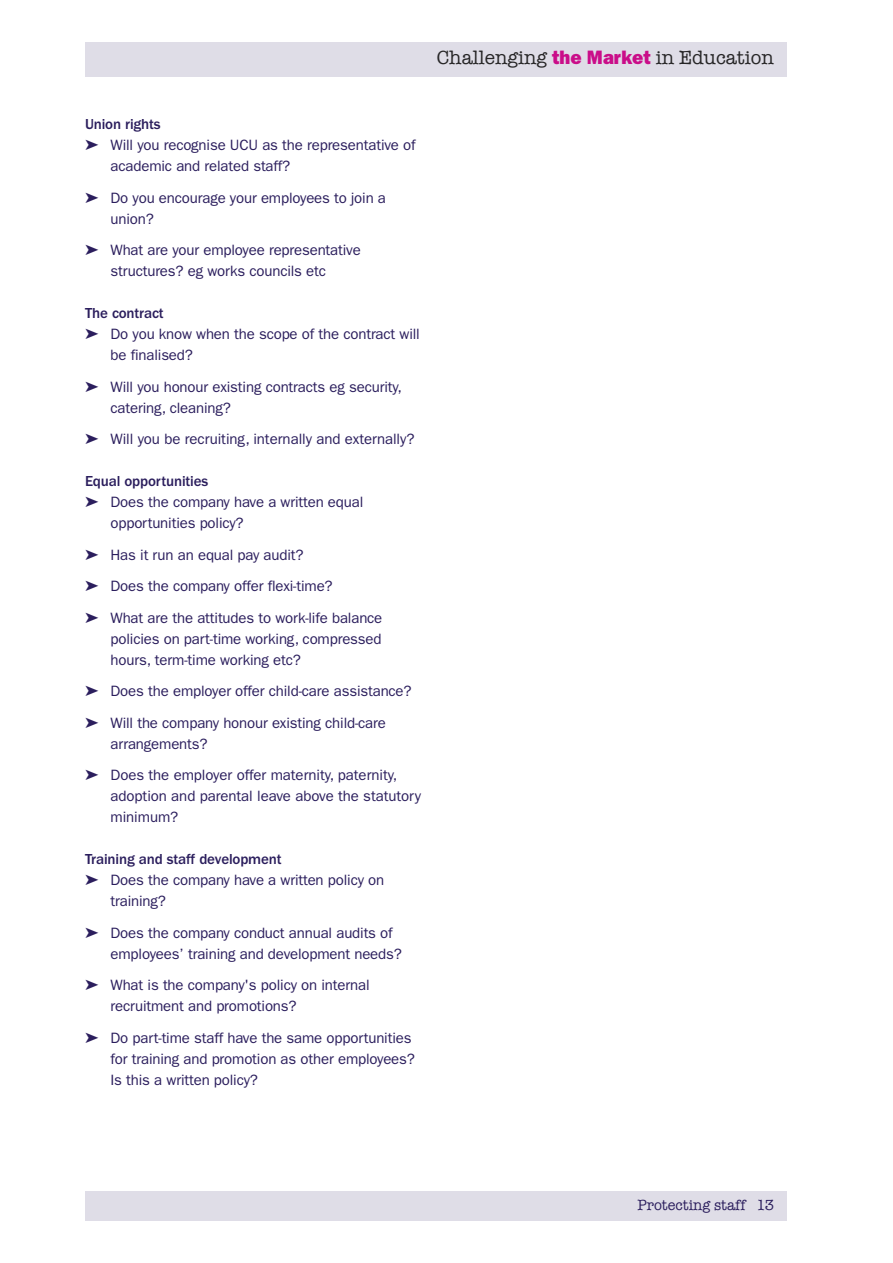
<style>
.page{position:relative;width:893px;height:1263px;background:#fff}
.page>*{position:absolute;margin:0;border:0;box-sizing:border-box;transform-origin:0 0}
.t1{font:19.5px "American Typewriter";color:#272627}
.t2{font:15px/21px "Franklin Gothic";letter-spacing:-.01em;color:#2b1e5d}
.t3{font:500 15px "Franklin Gothic";letter-spacing:-.01em;color:#2b1e5d}
.t4{font:15px "American Typewriter";color:#2b1e5d}
.s1{font-family:"Franklin Gothic";font-weight:800;color:#ca0d89}
</style>
<div class="page">
<div style="left:85px;top:43px;width:702px;height:34px;background:#dfdde7"></div>
<div style="left:85px;top:1191px;width:702px;height:29px;background:#dfdde7"></div>
<h1 class="t1" style="left:437px;top:46px;width:339px">Challenging <span class="s1">the Market</span> in Education</h1>
<p class="t3" style="left:85px;top:119px;width:77px">Union rights</p>
<p class="t2" style="left:111px;top:136px;width:307px">Will you recognise UCU as the representative of academic and related staff?</p>
<p class="t2" style="left:111px;top:189px;width:277px">Do you encourage your employees to join a union?</p>
<p class="t2" style="left:111px;top:241px;width:252px">What are your employee representative structures? eg works councils etc</p>
<p class="t3" style="left:85px;top:308px;width:80px">The contract</p>
<p class="t2" style="left:111px;top:325px;width:311px">Do you know when the scope of the contract will be finalised?</p>
<p class="t2" style="left:111px;top:378px;width:293px">Will you honour existing contracts eg security, catering, cleaning?</p>
<p class="t2" style="left:111px;top:430px;width:305px">Will you be recruiting, internally and externally?</p>
<p class="t3" style="left:85px;top:476px;width:125px">Equal opportunities</p>
<p class="t2" style="left:111px;top:493px;width:254px">Does the company have a written equal opportunities policy?</p>
<p class="t2" style="left:111px;top:540px;width:273px;line-height:31.5px">Has it run an equal pay audit?<br>Does the company offer flexi-time?<br>What are the attitudes to work-life balance</p>
<p class="t2" style="left:111px;top:630px;width:273px">policies on part-time working, compressed hours, term-time working etc?</p>
<p class="t2" style="left:111px;top:677px;width:303px;line-height:31.5px">Does the employer offer child-care assistance?<br>Will the company honour existing child-care</p>
<p class="t2" style="left:111px;top:729px;width:288px;line-height:31.5px">arrangements?<br>Does the employer offer maternity, paternity,</p>
<p class="t2" style="left:111px;top:787px;width:312px">adoption and parental leave above the statutory minimum?</p>
<p class="t3" style="left:85px;top:854px;width:198px">Training and staff development</p>
<p class="t2" style="left:111px;top:871px;width:275px">Does the company have a written policy on training?</p>
<p class="t2" style="left:111px;top:924px;width:293px">Does the company conduct annual audits of employees’ training and development needs?</p>
<p class="t2" style="left:111px;top:976px;width:261px">What is the company's policy on internal recruitment and promotions?</p>
<p class="t2" style="left:111px;top:1029px;width:306px">Do part-time staff have the same opportunities for training and promotion as other employees?<br>Is this a written policy?</p>
<p class="t4" style="left:638px;top:1196px;width:138px">Protecting staff 13</p>
</div>
